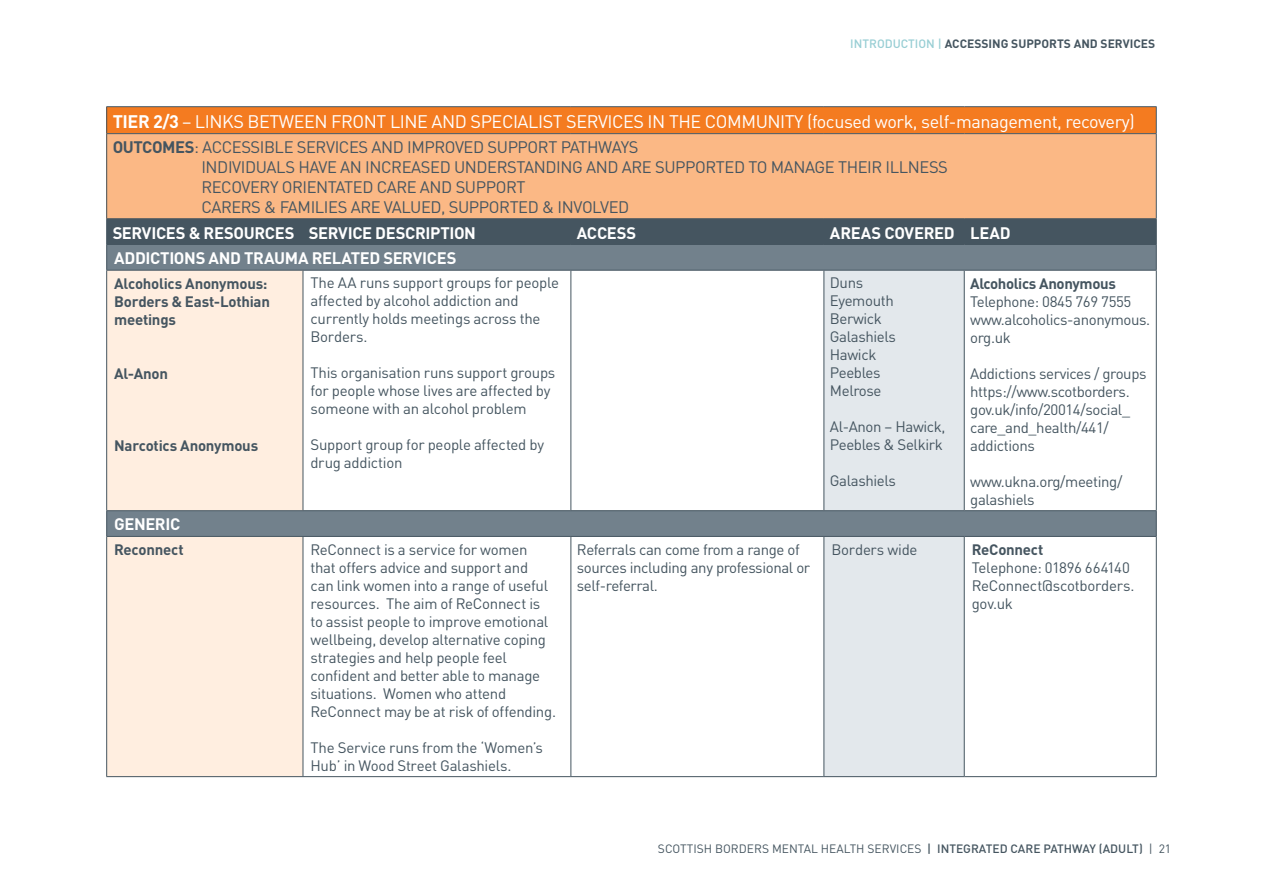
<style>
.page{position:relative;width:1263px;height:893px;background:#fff}
.page>*{position:absolute;margin:0;border:0;box-sizing:border-box;transform-origin:0 0}
.t1{font:18px "DIN";letter-spacing:-.025em;color:#fff}
.t2{font:16.5px/19.8px "DIN";letter-spacing:-.025em;color:#455560}
.t3{font:700 16.5px "DIN";letter-spacing:-.02em;color:#fff}
.t4{font:15px/18px "DIN";letter-spacing:-.02em;color:#455560}
.t5{font:700 15px/18px "DIN";letter-spacing:-.015em;color:#455560}
.t6{font:12px "DIN";color:#455560}
.t7{font:700 12px "DIN";color:#455560}
.s1{font-weight:500;color:#98ced4}
.s2{font-weight:700}
.s3{font-weight:500}
</style>
<div class="page">
<div style="left:107px;top:107px;width:1049px;height:27px;background:#f47b20"></div>
<div style="left:107px;top:134px;width:1049px;height:85px;background:#fbb885"></div>
<svg style="left:303px;top:271px;width:853px;height:265px"></svg>
<div style="left:107px;top:271px;width:196px;height:505px;background:#ffeee0"></div>
<div style="left:824px;top:271px;width:140px;height:505px;background:#e3e8ec"></div>
<hr style="left:106px;top:106px;width:197px;height:1px;background:#455560">
<svg style="left:106px;top:107px;width:1px;height:26px"></svg>
<hr style="left:303px;top:106px;width:268px;height:1px;background:#455560">
<hr style="left:571px;top:106px;width:253px;height:1px;background:#455560">
<hr style="left:824px;top:106px;width:140px;height:1px;background:#455560">
<hr style="left:964px;top:106px;width:193px;height:1px;background:#455560">
<svg style="left:1156px;top:107px;width:1px;height:26px"></svg>
<hr style="left:106px;top:133px;width:197px;height:1px;background:#455560">
<hr style="left:106px;top:134px;width:1px;height:84px;background:#455560">
<hr style="left:303px;top:133px;width:268px;height:1px;background:#455560">
<hr style="left:571px;top:133px;width:253px;height:1px;background:#455560">
<hr style="left:824px;top:133px;width:140px;height:1px;background:#455560">
<hr style="left:964px;top:133px;width:193px;height:1px;background:#455560">
<hr style="left:1156px;top:134px;width:1px;height:84px;background:#455560">
<hr style="left:106px;top:218px;width:197px;height:1px;background:#455560">
<hr style="left:303px;top:218px;width:268px;height:1px;background:#455560">
<hr style="left:571px;top:218px;width:253px;height:1px;background:#455560">
<hr style="left:824px;top:218px;width:140px;height:1px;background:#455560">
<hr style="left:964px;top:218px;width:193px;height:1px;background:#455560">
<svg style="left:106px;top:219px;width:1051px;height:51px;background:#5a6a75"></svg>
<hr style="left:106px;top:270px;width:197px;height:1px;background:#455560">
<hr style="left:106px;top:271px;width:1px;height:239px;background:#455560">
<hr style="left:303px;top:270px;width:268px;height:1px;background:#455560">
<hr style="left:303px;top:271px;width:1px;height:239px;background:#455560">
<hr style="left:571px;top:270px;width:253px;height:1px;background:#455560">
<hr style="left:570px;top:271px;width:1px;height:239px;background:#455560">
<hr style="left:824px;top:270px;width:140px;height:1px;background:#455560">
<hr style="left:823px;top:271px;width:1px;height:239px;background:#455560">
<hr style="left:964px;top:270px;width:193px;height:1px;background:#455560">
<hr style="left:964px;top:271px;width:1px;height:239px;background:#455560">
<hr style="left:1156px;top:271px;width:1px;height:239px;background:#455560">
<hr style="left:106px;top:510px;width:197px;height:1px;background:#455560">
<svg style="left:106px;top:511px;width:1px;height:25px"></svg>
<hr style="left:303px;top:510px;width:268px;height:1px;background:#455560">
<hr style="left:571px;top:510px;width:253px;height:1px;background:#455560">
<hr style="left:824px;top:510px;width:140px;height:1px;background:#455560">
<hr style="left:964px;top:510px;width:193px;height:1px;background:#455560">
<svg style="left:1156px;top:511px;width:1px;height:25px"></svg>
<hr style="left:106px;top:536px;width:197px;height:1px;background:#455560">
<hr style="left:106px;top:537px;width:1px;height:239px;background:#455560">
<hr style="left:303px;top:536px;width:268px;height:1px;background:#455560">
<hr style="left:303px;top:537px;width:1px;height:239px;background:#455560">
<hr style="left:571px;top:536px;width:253px;height:1px;background:#455560">
<hr style="left:570px;top:537px;width:1px;height:239px;background:#455560">
<hr style="left:824px;top:536px;width:140px;height:1px;background:#455560">
<hr style="left:823px;top:537px;width:1px;height:239px;background:#455560">
<hr style="left:964px;top:536px;width:193px;height:1px;background:#455560">
<hr style="left:964px;top:537px;width:1px;height:239px;background:#455560">
<hr style="left:1156px;top:537px;width:1px;height:239px;background:#455560">
<hr style="left:106px;top:776px;width:197px;height:1px;background:#455560">
<hr style="left:303px;top:776px;width:268px;height:1px;background:#455560">
<hr style="left:571px;top:776px;width:253px;height:1px;background:#455560">
<hr style="left:824px;top:776px;width:140px;height:1px;background:#455560">
<hr style="left:964px;top:776px;width:193px;height:1px;background:#455560">
<p class="t7" style="left:850px;top:36px;width:306px"><span class="s1">INTRODUCTION |</span> ACCESSING SUPPORTS AND SERVICES</p>
<p class="t1" style="left:113px;top:110px;width:1024px"><span class="s2">TIER 2/3</span> – LINKS BETWEEN FRONT LINE AND SPECIALIST SERVICES IN THE COMMUNITY (focused work, self-management, recovery)</p>
<p class="t2" style="left:201px;top:137px;width:748px;text-indent:-89px"><span class="s2">OUTCOMES</span>: ACCESSIBLE SERVICES AND IMPROVED SUPPORT PATHWAYS<br>INDIVIDUALS HAVE AN INCREASED UNDERSTANDING AND ARE SUPPORTED TO MANAGE THEIR ILLNESS RECOVERY ORIENTATED CARE AND SUPPORT<br>CARERS &amp; FAMILIES ARE VALUED, SUPPORTED &amp; INVOLVED</p>
<p class="t3" style="left:113px;top:222px;width:365px">SERVICES &amp; RESOURCES SERVICE DESCRIPTION</p>
<p class="t3" style="left:577px;top:222px;width:61px">ACCESS</p>
<p class="t3" style="left:830px;top:222px;width:182px">AREAS COVERED LEAD</p>
<p class="t3" style="left:114px;top:247px;width:344px">ADDICTIONS AND TRAUMA RELATED SERVICES</p>
<p class="t5" style="left:114px;top:274px;width:157px">Alcoholics Anonymous:<br>Borders &amp; East-Lothian meetings</p>
<p class="t4" style="left:310px;top:274px;width:250px">The AA runs support groups for people affected by alcohol addiction and currently holds meetings across the<br>Borders.</p>
<p class="t4" style="left:310px;top:364px;width:246px">This organisation runs support groups for people whose lives are affected by someone with an alcohol problem</p>
<p class="t4" style="left:310px;top:436px;width:235px">Support group for people affected by drug addiction</p>
<p class="t4" style="left:830px;top:274px;width:68px">Duns<br>Eyemouth<br>Berwick<br>Galashiels<br>Hawick<br>Peebles<br>Melrose</p>
<p class="t4" style="left:830px;top:418px;width:117px">Al-Anon – Hawick,<br>Peebles &amp; Selkirk</p>
<p class="t4" style="left:830px;top:472px;width:68px">Galashiels</p>
<p class="t5" style="left:970px;top:274px;width:147px">Alcoholics Anonymous</p>
<p class="t4" style="left:970px;top:292px;width:182px">Telephone: 0845 769 7555 www.alcoholics-anonymous. org.uk</p>
<p class="t4" style="left:970px;top:364px;width:178px">Addictions services / groups https://www.scotborders. gov.uk/info/20014/social_ care_and_health/441/ addictions</p>
<p class="t4" style="left:970px;top:472px;width:154px">www.ukna.org/meeting/ galashiels</p>
<p class="t5" style="left:114px;top:364px;width:55px">Al-Anon</p>
<p class="t5" style="left:114px;top:436px;width:146px">Narcotics Anonymous</p>
<p class="t3" style="left:114px;top:514px;width:68px">GENERIC</p>
<p class="t5" style="left:114px;top:540px;width:71px">Reconnect</p>
<p class="t4" style="left:310px;top:540px;width:247px">ReConnect is a service for women that offers advice and support and<br>can link women into a range of useful resources. The aim of ReConnect is to assist people to improve emotional wellbeing, develop alternative coping strategies and help people feel confident and better able to manage situations. Women who attend ReConnect may be at risk of offending.</p>
<p class="t4" style="left:310px;top:738px;width:234px">The Service runs from the ‘Women’s<br>Hub’ in Wood Street Galashiels.</p>
<p class="t4" style="left:577px;top:540px;width:235px">Referrals can come from a range of sources including any professional or self-referral.</p>
<p class="t4" style="left:831px;top:540px;width:88px">Borders wide</p>
<p class="t5" style="left:972px;top:540px;width:73px">ReConnect</p>
<p class="t4" style="left:972px;top:558px;width:164px">Telephone: 01896 664140<br>ReConnect@scotborders. gov.uk</p>
<p class="t6" style="left:658px;top:842px;width:515px">SCOTTISH BORDERS MENTAL HEALTH SERVICES <span class="s3">| INTEGRATED CARE PATHWAY (ADULT)</span> | 21</p>
</div>
